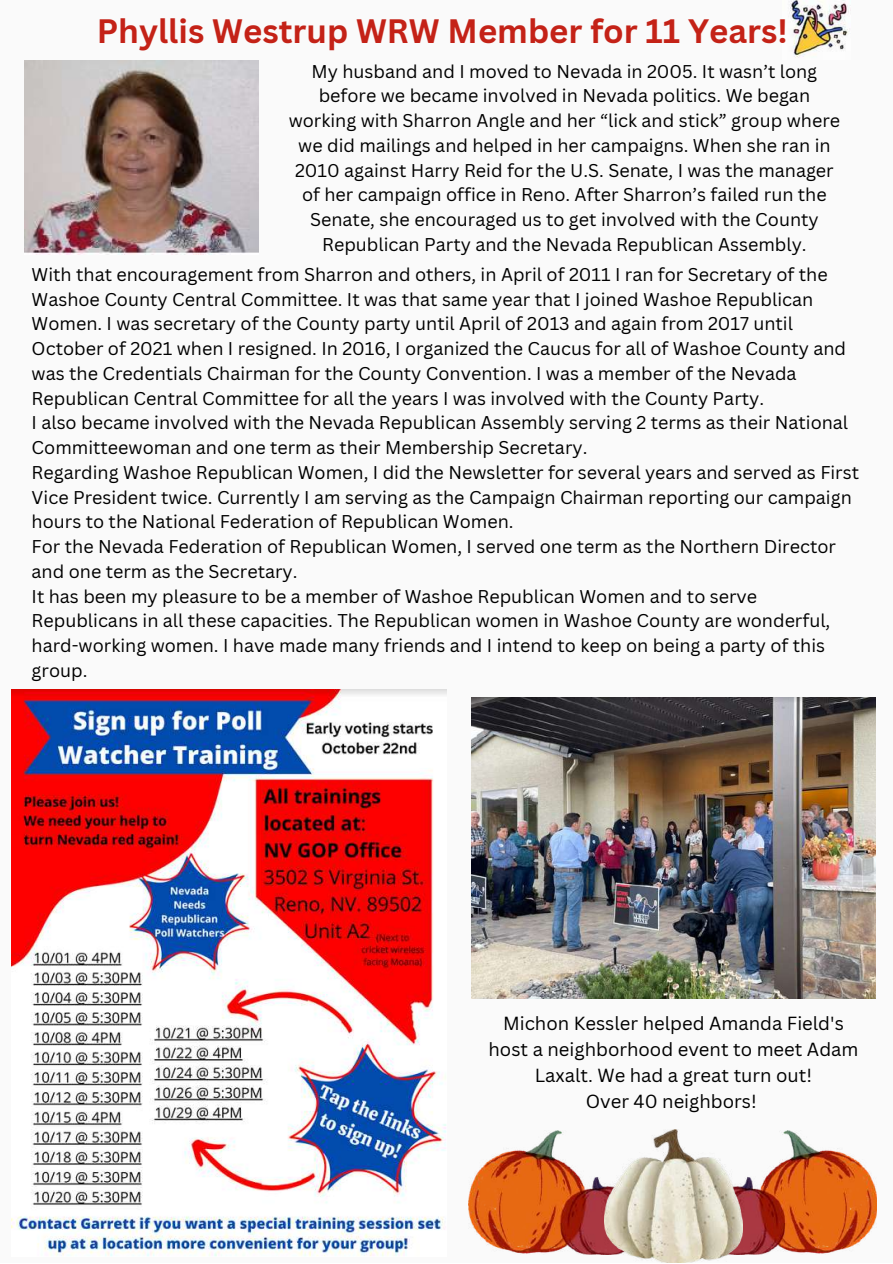
<style>
.page{position:relative;width:893px;height:1264px;background:#fff}
.page>*{position:absolute;margin:0;border:0;box-sizing:border-box;transform-origin:0 0}
.t1{font:700 33px "Canva Sans";color:#c42217}
.t2{font:18.45px/25.8px "Canva Sans";color:#000;text-align:center}
.t3{font:18px/24.8px "Canva Sans";color:#000}
</style>
<div class="page">
<div style="left:0;top:0;width:892px;height:1262px;background:#fafafa"></div>
<img style="left:24px;top:60px;width:234px;height:195px">
<img style="left:790px;top:0;width:59px;height:57px">
<img style="left:11px;top:689px;width:435px;height:567px">
<img style="left:468px;top:1130px;width:136px;height:123px">
<img style="left:742px;top:1130px;width:134px;height:123px">
<img style="left:604px;top:1129px;width:138px;height:133px">
<img style="left:471px;top:698px;width:404px;height:300px">
<h1 class="t1" style="left:97px;top:8px;width:692px">Phyllis Westrup WRW Member for 11 Years!</h1>
<p class="t3" style="left:289px;top:58px;width:553px;text-align:center">My husband and I moved to Nevada in 2005. It wasn’t long before we became involved in Nevada politics. We began working with Sharron Angle and her “lick and stick” group where we did mailings and helped in her campaigns. When she ran in 2010 against Harry Reid for the U.S. Senate, I was the manager of her campaign office in Reno. After Sharron’s failed run the Senate, she encouraged us to get involved with the County Republican Party and the Nevada Republican Assembly.</p>
<p class="t3" style="left:32px;top:261px;width:828px">With that encouragement from Sharron and others, in April of 2011 I ran for Secretary of the Washoe County Central Committee. It was that same year that I joined Washoe Republican Women. I was secretary of the County party until April of 2013 and again from 2017 until October of 2021 when I resigned. In 2016, I organized the Caucus for all of Washoe County and was the Credentials Chairman for the County Convention. I was a member of the Nevada Republican Central Committee for all the years I was involved with the County Party.<br>I also became involved with the Nevada Republican Assembly serving 2 terms as their National Committeewoman and one term as their Membership Secretary.<br>Regarding Washoe Republican Women, I did the Newsletter for several years and served as First Vice President twice. Currently I am serving as the Campaign Chairman reporting our campaign hours to the National Federation of Republican Women.<br>For the Nevada Federation of Republican Women, I served one term as the Northern Director and one term as the Secretary.<br>It has been my pleasure to be a member of Washoe Republican Women and to serve Republicans in all these capacities. The Republican women in Washoe County are wonderful, hard-working women. I have made many friends and I intend to keep on being a party of this group.</p>
<p class="t2" style="left:488px;top:1010px;width:371px">Michon Kessler helped Amanda Field's host a neighborhood event to meet Adam<br>Laxalt. We had a great turn out!<br>Over 40 neighbors!</p>
</div>
